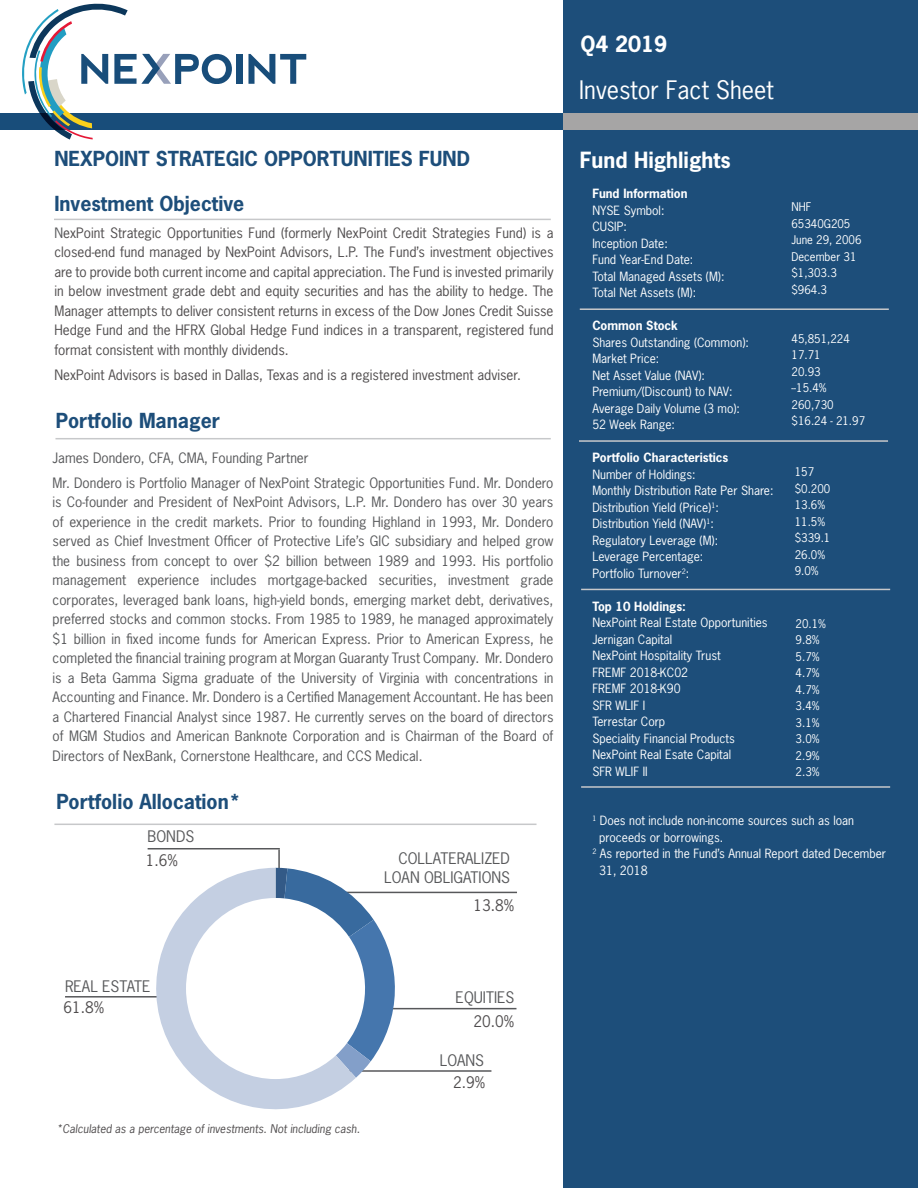
<style>
.page{position:relative;width:918px;height:1188px;background:#fff}
.page>*{position:absolute;margin:0;border:0;box-sizing:border-box;transform-origin:0 0}
.t1{font:24px "News Gothic Std";color:#fff}
.t2{font:700 21px "News Gothic Std";color:#fff}
.t3{font:700 19.5px "News Gothic Std";color:#1d4e7a}
.t4{font:15px/19.5px "News Gothic Std";color:#57585a;text-align:right}
.t5{font:15px "News Gothic Std";color:#4f4c4d}
.t6{font:13.5px/19.5px "News Gothic Std";color:#57585a;text-align:justify}
.t7{font:13.5px/19.5px "News Gothic Std";color:#4f4c4d;text-align:justify}
.t8{font:12px/16.5px "News Gothic Std";color:#fff}
.t9{font:700 12px "News Gothic Std";color:#fff}
.t10{font:11.25px/16.5px "News Gothic Std";color:#fff}
.t11{font:italic 11.25px "News Gothic Std";color:#4f4c4d}
.s1{color:#57585a}
.s2{font-weight:700}
</style>
<div class="page">
<div style="left:0;top:114px;width:579px;height:16px;background:#184d7a"></div>
<div style="left:564px;top:0;width:354px;height:1188px;background:#1d4e7a"></div>
<div style="left:564px;top:114px;width:354px;height:16px;background:#a6a5a5"></div>
<hr style="left:54px;top:824px;width:483px;height:1px;background:#c7c8ca">
<hr style="left:55px;top:438px;width:496px;height:1px;background:#c7c8ca">
<hr style="left:148px;top:848px;width:132px;height:1px;background:#57585a">
<hr style="left:375px;top:1008px;width:141px;height:1px;background:#57585a">
<hr style="left:54px;top:219px;width:497px;height:1px;background:#c7c8ca">
<svg style="left:20px;top:3px;width:212px;height:137px"></svg>
<svg style="left:248px;top:54px;width:58px;height:30px"></svg>
<div style="left:236px;top:54px;width:6px;height:30px;background:#184d7a"></div>
<hr style="left:346px;top:892px;width:171px;height:1px;background:#57585a">
<hr style="left:580px;top:308px;width:309px;height:2px;background:#c7c8ca">
<hr style="left:579px;top:440px;width:309px;height:2px;background:#c7c8ca">
<hr style="left:581px;top:589px;width:309px;height:1px;background:#c7c8ca">
<hr style="left:581px;top:786px;width:309px;height:2px;background:#c7c8ca">
<hr style="left:326px;top:1070px;width:165px;height:2px;background:#57585a">
<hr style="left:65px;top:996px;width:102px;height:2px;background:#57585a">
<svg style="left:276px;top:849px;width:127px;height:229px"></svg>
<svg style="left:143px;top:868px;width:213px;height:242px"></svg>
<p class="t3" style="left:54px;top:146px;width:417px">NEXPOINT STRATEGIC OPPORTUNITIES FUND</p>
<p class="t3" style="left:54px;top:190px;width:191px">Investment Objective</p>
<p class="t7" style="left:54px;top:223px;width:501px"><span class="s1">N</span>exPoint Strategic Opportunities Fund (formerly NexPoint Credit Strategies Fund) is a closed-end fund managed by NexPoint Advisors, L.P. The Fund’s investment objectives are to provide both current income and capital appreciation. The Fund is invested primarily in below investment grade debt and equity securities and has the ability to hedge. The Manager attempts to deliver consistent returns in excess of the Dow Jones Credit Suisse Hedge Fund and the HFRX Global Hedge Fund indices in a transparent, registered fund format consistent with monthly dividends.</p>
<p class="t7" style="left:54px;top:365px;width:468px">NexPoint Advisors is based in Dallas, Texas and is a registered investment adviser.</p>
<p class="t3" style="left:56px;top:408px;width:166px">Portfolio Manager</p>
<p class="t6" style="left:53px;top:448px;width:257px">James Dondero, CFA, CMA, Founding Partner</p>
<p class="t6" style="left:53px;top:473px;width:502px">Mr. Dondero is Portfolio Manager of NexPoint Strategic Opportunities Fund. Mr. Dondero is Co-founder and President of NexPoint Advisors, L.P. Mr. Dondero has over 30 years of experience in the credit markets. Prior to founding Highland in 1993, Mr. Dondero served as Chief Investment Officer of Protective Life’s GIC subsidiary and helped grow the business from concept to over $2 billion between 1989 and 1993. His portfolio management experience includes mortgage-backed securities, investment grade corporates, leveraged bank loans, high-yield bonds, emerging market debt, derivatives, preferred stocks and common stocks. From 1985 to 1989, he managed approximately $1 billion in fixed income funds for American Express. Prior to American Express, he completed the financial training program at Morgan Guaranty Trust Company. Mr. Dondero is a Beta Gamma Sigma graduate of the University of Virginia with concentrations in Accounting and Finance. Mr. Dondero is a Certified Management Accountant. He has been a Chartered Financial Analyst since 1987. He currently serves on the board of directors of MGM Studios and American Banknote Corporation and is Chairman of the Board of Directors of NexBank, Cornerstone Healthcare, and CCS Medical.</p>
<p class="t3" style="left:56px;top:789px;width:186px">Portfolio Allocation*</p>
<p class="t4" style="left:148px;top:827px;width:48px">BONDS</p>
<p class="t5" style="left:146px;top:851px;width:34px">1.6%</p>
<p class="t4" style="left:384px;top:848px;width:127px">COLLATERALIZED<br>LOAN OBLIGATIONS</p>
<p class="t5" style="left:474px;top:895px;width:42px">13.8%</p>
<p class="t2" style="left:580px;top:31px;width:88px">Q4 2019</p>
<p class="t1" style="left:579px;top:75px;width:196px">Investor Fact Sheet</p>
<p class="t2" style="left:580px;top:146px;width:152px">Fund Highlights</p>
<p class="t8" style="left:592px;top:185px;width:134px"><span class="s2">Fund Information<br></span>NYSE Symbol:<br>CUSIP:<br>Inception Date:<br>Fund Year-End Date:<br>Total Managed Assets (M):<br>Total Net Assets (M):</p>
<p class="t9" style="left:592px;top:318px;width:87px">Common Stock</p>
<p class="t8" style="left:592px;top:334px;width:158px">Shares Outstanding (Common):<br>Market Price:<br>Net Asset Value (NAV):<br>Premium/(Discount) to NAV:<br>Average Daily Volume (3 mo):</p>
<p class="t8" style="left:592px;top:416px;width:84px">52 Week Range:</p>
<p class="t8" style="left:592px;top:449px;width:183px"><span class="s2">Portfolio Characteristics<br></span>Number of Holdings:<br>Monthly Distribution Rate Per Share:<br>Distribution Yield (Price)<sup>1</sup>:<br>Distribution Yield (NAV)<sup>1</sup>:<br>Regulatory Leverage (M):<br>Leverage Percentage:<br>Portfolio Turnover<sup>2</sup>:</p>
<p class="t8" style="left:592px;top:598px;width:177px"><span class="s2">Top 10 Holdings:<br></span>NexPoint Real Estate Opportunities<br>Jernigan Capital<br>NexPoint Hospitality Trust<br>FREMF 2018-KC02<br>FREMF 2018-K90<br>SFR WLIF I</p>
<p class="t8" style="left:592px;top:713px;width:74px">Terrestar Corp</p>
<p class="t8" style="left:592px;top:730px;width:144px">Speciality Financial Products</p>
<p class="t8" style="left:592px;top:746px;width:140px">NexPoint Real Esate Capital</p>
<p class="t8" style="left:592px;top:763px;width:57px">SFR WLIF II</p>
<p class="t8" style="left:599px;top:812px;width:256px;text-indent:-7px"><sup>1</sup> Does not include non-income sources such as loan proceeds or borrowings.</p>
<p class="t8" style="left:599px;top:845px;width:288px;text-indent:-7px"><sup>2</sup> As reported in the Fund’s Annual Report dated December<br>31, 2018</p>
<p class="t10" style="left:791px;top:198px;width:72px">NHF<br>65340G205<br>June 29, 2006<br>December 31 $1,303.3 $964.3</p>
<p class="t10" style="left:792px;top:330px;width:75px">45,851,224<br>17.71<br>20.93<br>--15.4%<br>260,730 $16.24 - 21.97</p>
<p class="t10" style="left:795px;top:464px;width:37px">157 $0.200<br>13.6%<br>11.5% $339.1</p>
<p class="t10" style="left:795px;top:546px;width:32px">26.0%</p>
<p class="t10" style="left:795px;top:563px;width:26px">9.0%</p>
<p class="t10" style="left:796px;top:615px;width:32px">20.1%</p>
<p class="t10" style="left:796px;top:632px;width:26px">9.8%</p>
<p class="t10" style="left:796px;top:648px;width:26px;text-align:justify">5.7% 4.7% 4.7% 3.4%</p>
<p class="t10" style="left:796px;top:714px;width:26px">3.1%<br>3.0%</p>
<p class="t10" style="left:796px;top:747px;width:26px">2.9%<br>2.3%</p>
<p class="t4" style="left:65px;top:976px;width:87px">REAL ESTATE</p>
<p class="t5" style="left:63px;top:998px;width:42px">61.8%</p>
<p class="t11" style="left:56px;top:1122px;width:305px">*Calculated as a percentage of investments. Not including cash.</p>
<p class="t4" style="left:456px;top:988px;width:60px">EQUITIES</p>
<p class="t5" style="left:474px;top:1012px;width:42px">20.0%</p>
<p class="t4" style="left:440px;top:1050px;width:46px">LOANS</p>
<p class="t5" style="left:453px;top:1073px;width:34px">2.9%</p>
</div>
